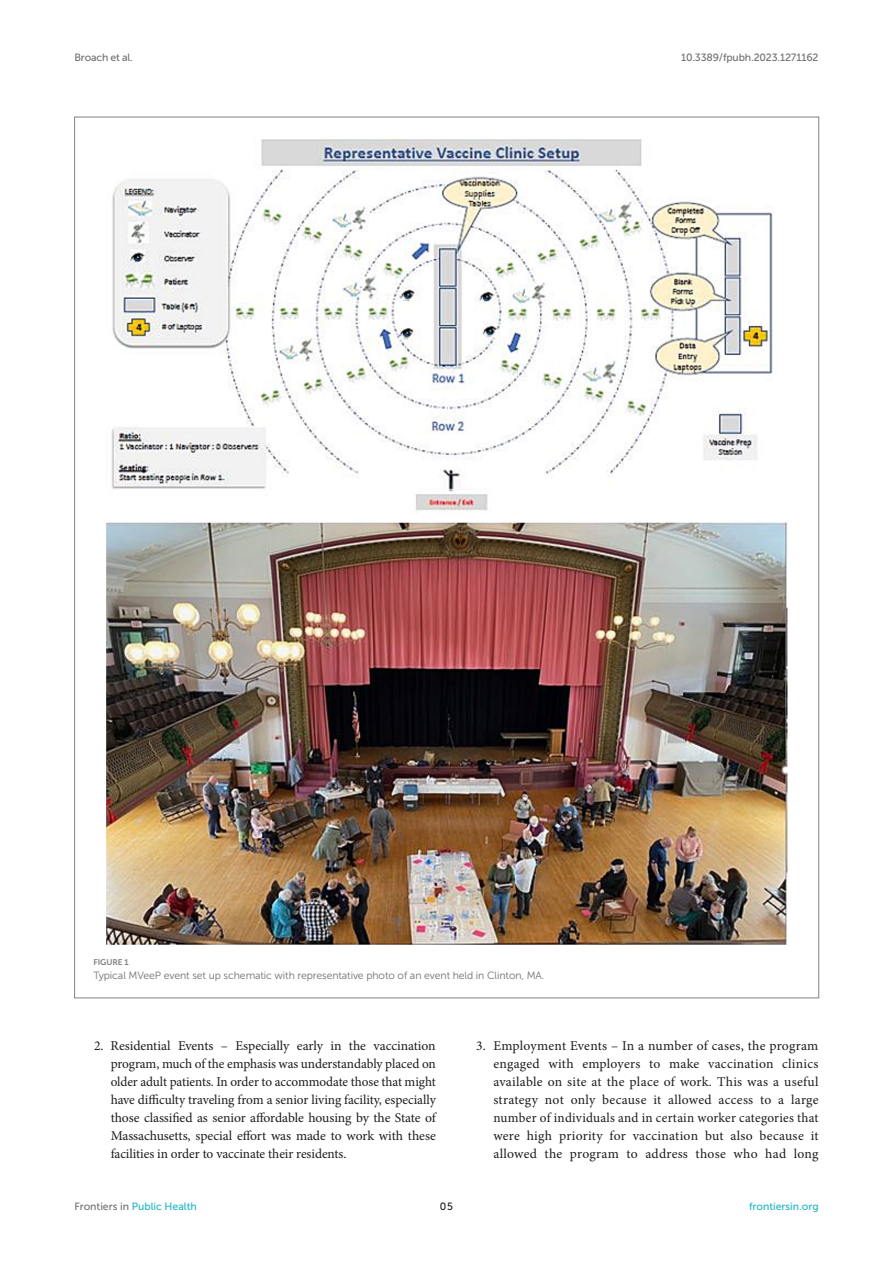
<style>
.page{position:relative;width:893px;height:1263px;background:#fff}
.page>*{position:absolute;margin:0;border:0;box-sizing:border-box;transform-origin:0 0}
.NL_MID{font:13.5px/18px "Minion Pro";color:#1b1c1b;text-align:justify}
.FIG_LEG{font:10.5px "Museo Sans 300";letter-spacing:-.01em;color:#706f70}
.t1{font:10.5px "Museo Sans 500";color:#1db5c3}
.t2{font:10.5px "Museo Sans 500";letter-spacing:-.015em;color:#706f70}
.t3{font:10.5px "Museo Sans 500";color:#1b1c1b}
.FIG_HD{font:8.25px "Museo Sans 700";letter-spacing:-.01em;color:#7e7f7f}
.s1{color:#706f70}
</style>
<div class="page">
<img style="left:106px;top:139px;width:682px;height:806px">
<p class="t2" style="left:74px;top:51px;width:60px">Broach et al.</p>
<p class="t2" style="left:681px;top:51px;width:139px">10.3389/fpubh.2023.1271162</p>
<p class="FIG_HD" style="left:94px;top:958px;width:37px">FIGURE 1</p>
<p class="FIG_LEG" style="left:94px;top:970px;width:452px">Typical MVeeP event set up schematic with representative photo of an event held in Clinton, MA.</p>
<p class="NL_MID" style="left:111px;top:1037px;width:327px;text-indent:-16px">2. Residential Events – Especially early in the vaccination program, much of the emphasis was understandably placed on older adult patients. In order to accommodate those that might have difficulty traveling from a senior living facility, especially those classified as senior affordable housing by the State of Massachusetts, special effort was made to work with these facilities in order to vaccinate their residents.</p>
<p class="NL_MID" style="left:493px;top:1037px;width:327px;text-indent:-17px">3. Employment Events – In a number of cases, the program engaged with employers to make vaccination clinics available on site at the place of work. This was a useful strategy not only because it allowed access to a large number of individuals and in certain worker categories that were high priority for vaccination but also because it allowed the program to address those who had long</p>
<p class="t1" style="left:74px;top:1200px;width:124px"><span class="s1">Frontiers in</span> Public Health</p>
<p class="t3" style="left:440px;top:1200px;width:14px">05</p>
<p class="t1" style="left:749px;top:1200px;width:71px">frontiersin.org</p>
</div>
